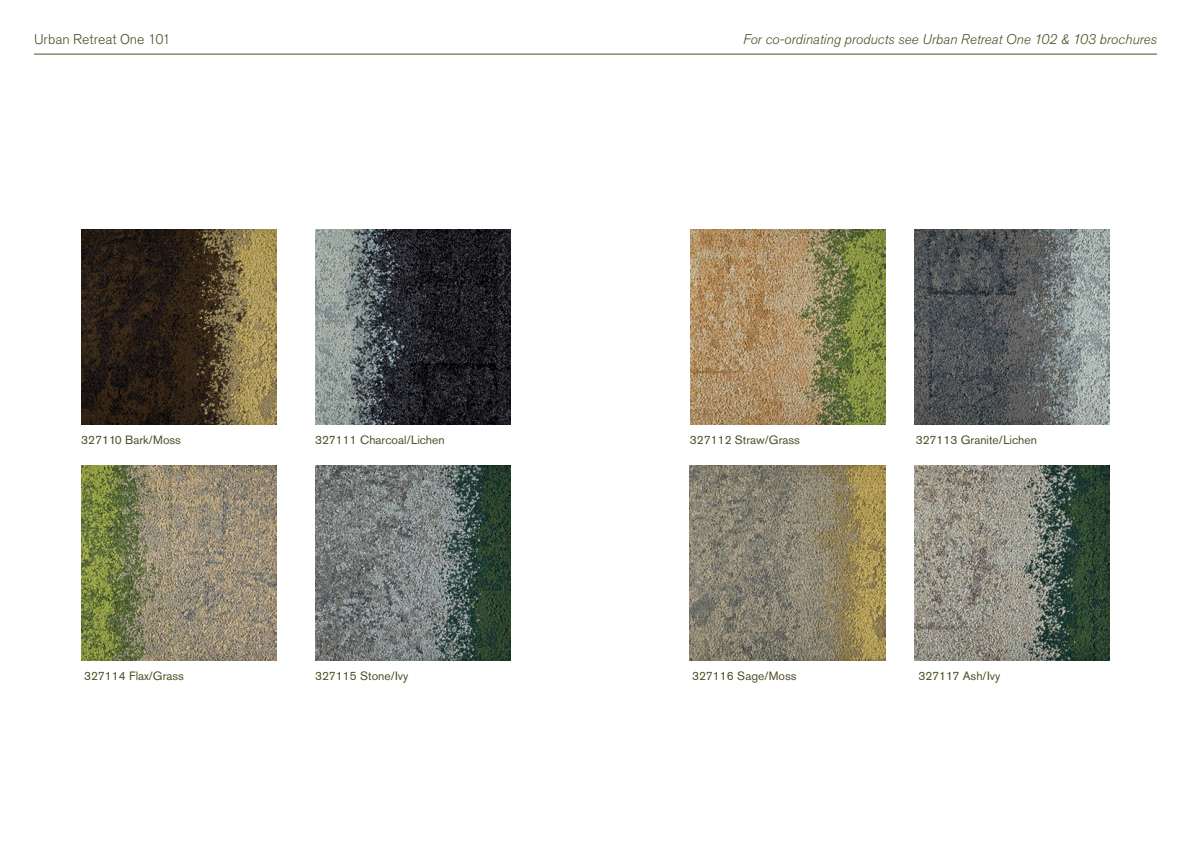
<style>
.page{position:relative;width:1191px;height:842px;background:#fff}
.page>*{position:absolute;margin:0;border:0;box-sizing:border-box;transform-origin:0 0}
.t1{font:italic 300 14px "Akzidenz Grotesk Pro";color:#524f26}
.t2{font:300 14px "Akzidenz Grotesk Pro";color:#524f26}
.t3{font:12px "Akzidenz Grotesk Pro";color:#524f26}
</style>
<div class="page">
<hr style="left:34px;top:54px;width:1123px;height:1px;background:#524f26">
<img style="left:315px;top:230px;width:195px;height:195px">
<img style="left:315px;top:465px;width:195px;height:195px">
<img style="left:81px;top:230px;width:195px;height:195px">
<img style="left:81px;top:465px;width:195px;height:195px">
<img style="left:690px;top:465px;width:195px;height:195px">
<img style="left:914px;top:230px;width:195px;height:195px">
<img style="left:914px;top:465px;width:195px;height:195px">
<img style="left:690px;top:230px;width:195px;height:195px">
<p class="t2" style="left:34px;top:30px;width:138px">Urban Retreat One 101</p>
<p class="t3" style="left:81px;top:432px;width:101px">327110 Bark/Moss</p>
<p class="t3" style="left:315px;top:432px;width:131px">327111 Charcoal/Lichen</p>
<p class="t1" style="left:743px;top:30px;width:415px">For co-ordinating products see Urban Retreat One 102 &amp; 103 brochures</p>
<p class="t3" style="left:690px;top:432px;width:111px">327112 Straw/Grass</p>
<p class="t3" style="left:916px;top:432px;width:123px">327113 Granite/Lichen</p>
<p class="t3" style="left:84px;top:667px;width:101px">327114 Flax/Grass</p>
<p class="t3" style="left:692px;top:667px;width:106px">327116 Sage/Moss</p>
<p class="t3" style="left:315px;top:667px;width:95px">327115 Stone/Ivy</p>
<p class="t3" style="left:918px;top:667px;width:83px">327117 Ash/Ivy</p>
</div>
